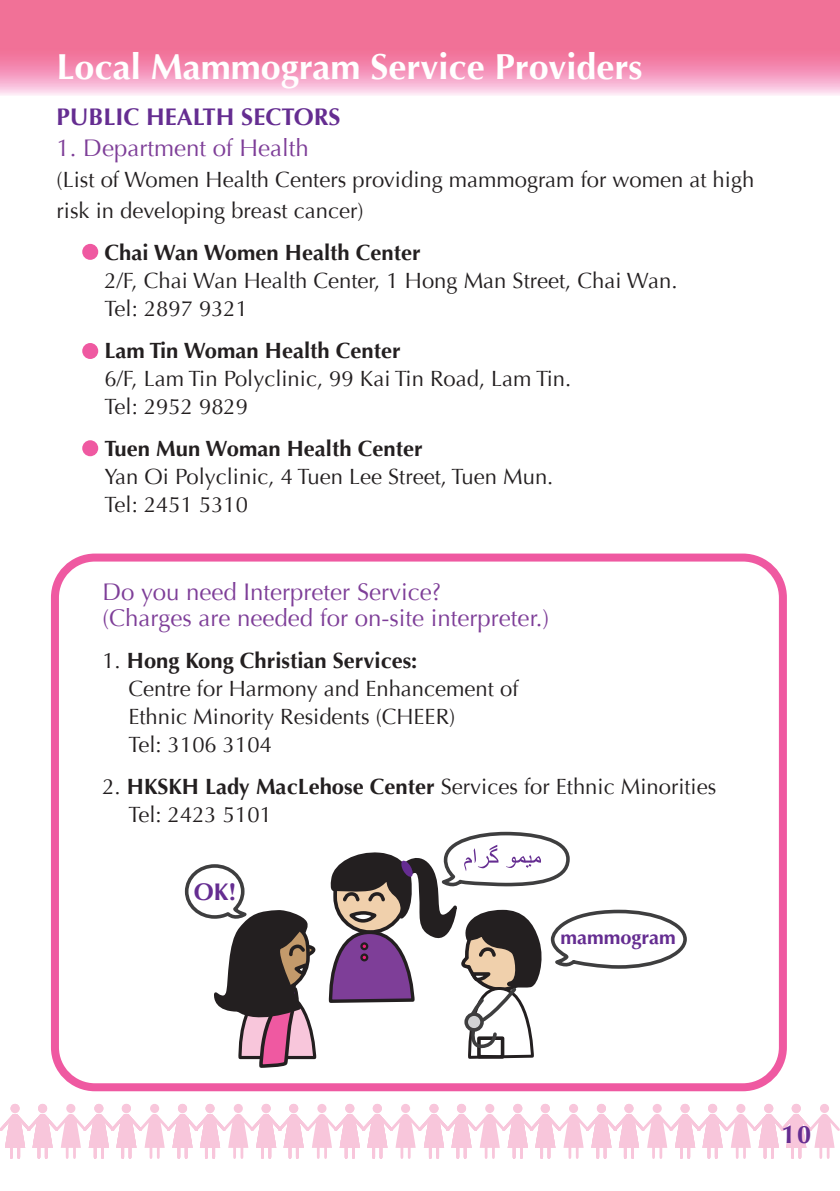
<style>
.page{position:relative;width:840px;height:1191px;background:#fff}
.page>*{position:absolute;margin:0;border:0;box-sizing:border-box;transform-origin:0 0}
.t1{font:700 36px "Optima";color:#fff}
.t2{font:700 25.4px "Optima";color:#652d91}
.t3{font:24px/26px "Optima";color:#7e3e98}
.t4{font:700 24px "Optima";color:#652d91}
.t5{font:22px/28px "Optima";color:#231f20}
.t6{font:700 22px "Optima";color:#231f20}
.t7{font:700 20px "Optima";color:#652d91}
.s1{font-weight:700}
</style>
<div class="page">
<svg style="left:0;top:0;width:839px;height:96px;background:#f387ab"></svg>
<div style="left:10px;top:1103px;width:10px;height:10px;background:#f8c6db;border-radius:5px"></div>
<div style="left:38px;top:1103px;width:9px;height:10px;background:#f8c6db;border-radius:5px"></div>
<svg style="left:66px;top:1103px;width:9px;height:10px"></svg>
<div style="left:67px;top:1104px;width:7px;height:8px;background:#f8c6db;border-radius:50%"></div>
<div style="left:94px;top:1103px;width:9px;height:10px;background:#f8c6db;border-radius:5px"></div>
<div style="left:122px;top:1103px;width:9px;height:10px;background:#f8c6db;border-radius:5px"></div>
<svg style="left:150px;top:1103px;width:9px;height:10px"></svg>
<div style="left:151px;top:1104px;width:7px;height:8px;background:#f8c6db;border-radius:50%"></div>
<div style="left:178px;top:1103px;width:9px;height:10px;background:#f8c6db;border-radius:5px"></div>
<div style="left:205px;top:1103px;width:9px;height:10px;background:#f8c6db;border-radius:5px"></div>
<svg style="left:233px;top:1103px;width:10px;height:10px"></svg>
<div style="left:234px;top:1104px;width:8px;height:8px;background:#f8c6db;border-radius:50%"></div>
<div style="left:261px;top:1103px;width:9px;height:10px;background:#f8c6db;border-radius:5px"></div>
<div style="left:289px;top:1103px;width:9px;height:10px;background:#f8c6db;border-radius:5px"></div>
<svg style="left:317px;top:1103px;width:9px;height:10px"></svg>
<div style="left:318px;top:1104px;width:7px;height:8px;background:#f8c6db;border-radius:50%"></div>
<div style="left:345px;top:1103px;width:9px;height:10px;background:#f8c6db;border-radius:5px"></div>
<div style="left:372px;top:1103px;width:9px;height:10px;background:#f8c6db;border-radius:5px"></div>
<svg style="left:401px;top:1103px;width:9px;height:10px"></svg>
<div style="left:402px;top:1104px;width:7px;height:8px;background:#f8c6db;border-radius:50%"></div>
<div style="left:429px;top:1103px;width:9px;height:10px;background:#f8c6db;border-radius:5px"></div>
<div style="left:456px;top:1103px;width:10px;height:10px;background:#f8c6db;border-radius:5px"></div>
<svg style="left:485px;top:1103px;width:9px;height:10px"></svg>
<div style="left:486px;top:1104px;width:7px;height:8px;background:#f8c6db;border-radius:50%"></div>
<div style="left:513px;top:1103px;width:9px;height:10px;background:#f8c6db;border-radius:5px"></div>
<div style="left:540px;top:1103px;width:9px;height:10px;background:#f8c6db;border-radius:5px"></div>
<svg style="left:568px;top:1103px;width:9px;height:10px"></svg>
<div style="left:569px;top:1104px;width:7px;height:8px;background:#f8c6db;border-radius:50%"></div>
<div style="left:596px;top:1103px;width:9px;height:10px;background:#f8c6db;border-radius:5px"></div>
<div style="left:624px;top:1103px;width:9px;height:10px;background:#f8c6db;border-radius:5px"></div>
<svg style="left:652px;top:1103px;width:9px;height:10px"></svg>
<div style="left:653px;top:1104px;width:7px;height:8px;background:#f8c6db;border-radius:50%"></div>
<div style="left:680px;top:1103px;width:9px;height:10px;background:#f8c6db;border-radius:5px"></div>
<div style="left:707px;top:1103px;width:9px;height:10px;background:#f8c6db;border-radius:5px"></div>
<svg style="left:735px;top:1103px;width:10px;height:10px"></svg>
<div style="left:736px;top:1104px;width:8px;height:8px;background:#f8c6db;border-radius:50%"></div>
<div style="left:763px;top:1103px;width:9px;height:10px;background:#f8c6db;border-radius:5px"></div>
<div style="left:791px;top:1103px;width:9px;height:10px;background:#f8c6db;border-radius:5px"></div>
<svg style="left:819px;top:1103px;width:9px;height:10px"></svg>
<div style="left:820px;top:1104px;width:7px;height:8px;background:#f8c6db;border-radius:50%"></div>
<svg style="left:0;top:1114px;width:839px;height:44px"></svg>
<div style="left:82px;top:244px;width:16px;height:16px;background:#ef59a1;border-radius:50%"></div>
<div style="left:82px;top:343px;width:16px;height:16px;background:#ef59a1;border-radius:50%"></div>
<div style="left:82px;top:440px;width:16px;height:16px;background:#ef59a1;border-radius:50%"></div>
<svg style="left:184px;top:864px;width:133px;height:204px"></svg>
<div style="left:51px;top:553px;width:735px;height:538px;border:8px solid #ef59a1;border-radius:40px"></div>
<svg style="left:328px;top:831px;width:359px;height:228px"></svg>
<h1 class="t1" style="left:57px;top:46px;width:587px">Local Mammogram Service Providers</h1>
<p class="t4" style="left:57px;top:103px;width:285px">PUBLIC HEALTH SECTORS</p>
<p class="t3" style="left:57px;top:135px;width:254px">1. Department of Health</p>
<p class="t5" style="left:57px;top:164px;width:698px;line-height:31px">(List of Women Health Centers providing mammogram for women at high risk in developing breast cancer)</p>
<p class="t6" style="left:104px;top:240px;width:317px">Chai Wan Women Health Center</p>
<p class="t5" style="left:104px;top:267px;width:574px">2/F, Chai Wan Health Center, 1 Hong Man Street, Chai Wan.<br>Tel: 2897 9321</p>
<p class="t6" style="left:104px;top:338px;width:297px">Lam Tin Woman Health Center</p>
<p class="t5" style="left:104px;top:365px;width:468px">6/F, Lam Tin Polyclinic, 99 Kai Tin Road, Lam Tin.<br>Tel: 2952 9829</p>
<p class="t6" style="left:104px;top:436px;width:319px">Tuen Mun Woman Health Center</p>
<p class="t5" style="left:104px;top:463px;width:450px">Yan Oi Polyclinic, 4 Tuen Lee Street, Tuen Mun.<br>Tel: 2451 5310</p>
<p class="t3" style="left:102px;top:579px;width:448px">Do you need Interpreter Service?<br>(Charges are needed for on-site interpreter.)</p>
<p class="t5" style="left:128px;top:647px;width:391px;text-indent:-26px">1. <span class="s1">Hong Kong Christian Services:<br></span>Centre for Harmony and Enhancement of<br>Ethnic Minority Residents (CHEER)<br>Tel: 3106 3104</p>
<p class="t5" style="left:128px;top:773px;width:589px;text-indent:-26px">2. <span class="s1">HKSKH Lady MacLehose Center</span> Services for Ethnic Minorities<br>Tel: 2423 5101</p>
<p class="t4" style="left:193px;top:877px;width:44px">OK!</p>
<p class="t7" style="left:560px;top:925px;width:117px">mammogram</p>
<p class="t2" style="left:781px;top:1119px;width:31px">10</p>
</div>
